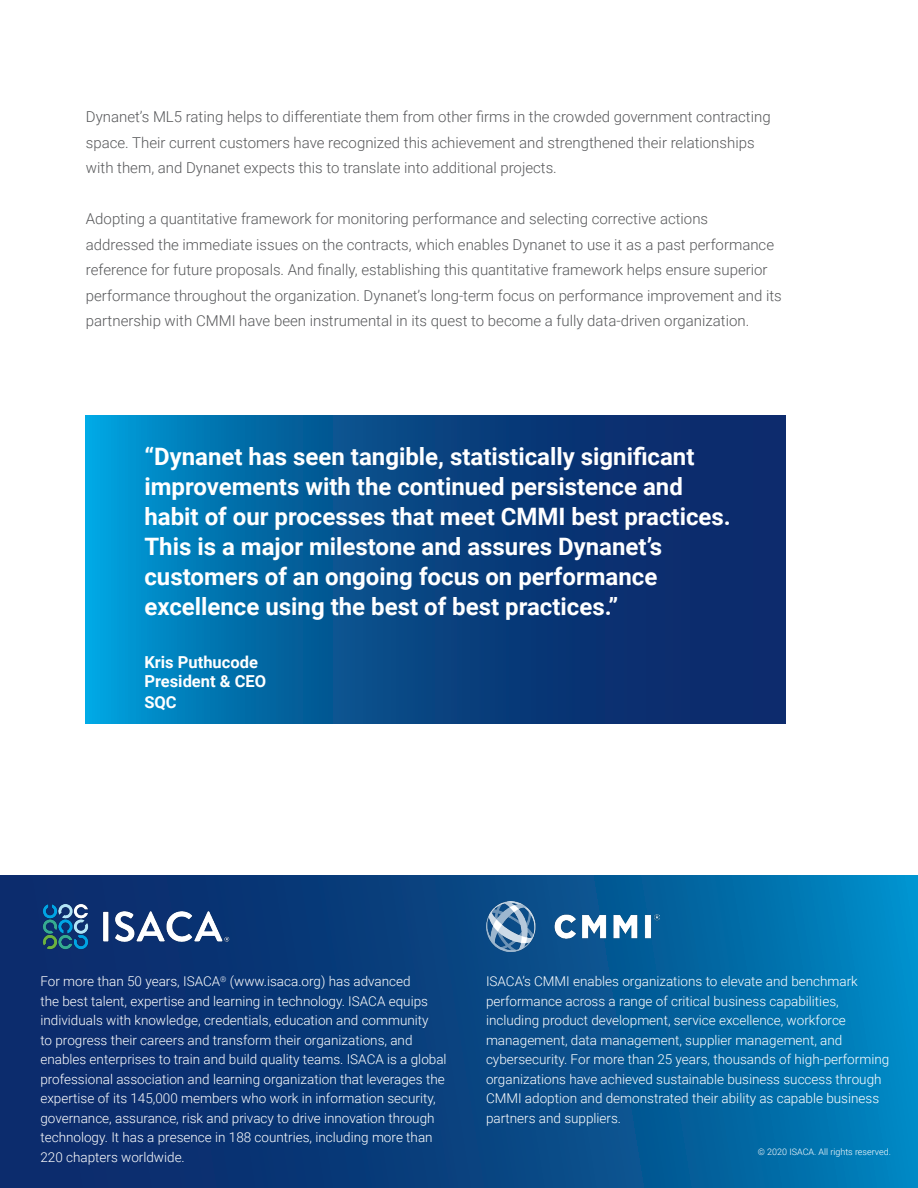
<style>
.page{position:relative;width:918px;height:1188px;background:#fff}
.page>*{position:absolute;margin:0;border:0;box-sizing:border-box;transform-origin:0 0}
.t1{font:700 24px/30px "Roboto";color:#fff}
.t2{font:700 16.5px/19.5px "Roboto";color:#fff}
.t3{font:300 15px/25.5px "Roboto";color:#57585a}
.t4{font:300 13.5px/19.5px "Roboto";color:#fff}
.t5{font:300 9px "Roboto";color:#fff}
</style>
<div class="page">
<svg style="left:0;top:875px;width:918px;height:313px;background:#064c8a"></svg>
<svg style="left:86px;top:416px;width:699px;height:308px;background:#064f8d"></svg>
<img style="left:30px;top:902px;width:221px;height:52px">
<img style="left:486px;top:902px;width:173px;height:49px">
<p class="t3" style="left:86px;top:104px;width:686px">Dynanet’s ML5 rating helps to differentiate them from other firms in the crowded government contracting space. Their current customers have recognized this achievement and strengthened their relationships with them, and Dynanet expects this to translate into additional projects.</p>
<p class="t3" style="left:86px;top:206px;width:697px">Adopting a quantitative framework for monitoring performance and selecting corrective actions<br>addressed the immediate issues on the contracts, which enables Dynanet to use it as a past performance reference for future proposals. And finally, establishing this quantitative framework helps ensure superior performance throughout the organization. Dynanet’s long-term focus on performance improvement and its partnership with CMMI have been instrumental in its quest to become a fully data-driven organization.</p>
<p class="t1" style="left:144px;top:441px;width:588px">“Dynanet has seen tangible, statistically significant improvements with the continued persistence and habit of our processes that meet CMMI best practices.<br>This is a major milestone and assures Dynanet’s customers of an ongoing focus on performance excellence using the best of best practices.”</p>
<p class="t2" style="left:144px;top:651px;width:123px">Kris Puthucode<br>President &amp; CEO</p>
<p class="t2" style="left:144px;top:692px;width:34px">SQC</p>
<p class="t4" style="left:40px;top:971px;width:408px">For more than 50 years, ISACA<sup>®</sup> (www.isaca.org) has advanced<br>the best talent, expertise and learning in technology. ISACA equips individuals with knowledge, credentials, education and community<br>to progress their careers and transform their organizations, and enables enterprises to train and build quality teams. ISACA is a global professional association and learning organization that leverages the expertise of its 145,000 members who work in information security, governance, assurance, risk and privacy to drive innovation through technology. It has a presence in 188 countries, including more than 220 chapters worldwide.</p>
<p class="t4" style="left:486px;top:971px;width:405px">ISACA’s CMMI enables organizations to elevate and benchmark performance across a range of critical business capabilities, including product development, service excellence, workforce management, data management, supplier management, and cybersecurity. For more than 25 years, thousands of high-performing organizations have achieved sustainable business success through CMMI adoption and demonstrated their ability as capable business partners and suppliers.</p>
<p class="t5" style="left:758px;top:1146px;width:135px">© 2020 ISACA. All rights reserved.</p>
</div>
